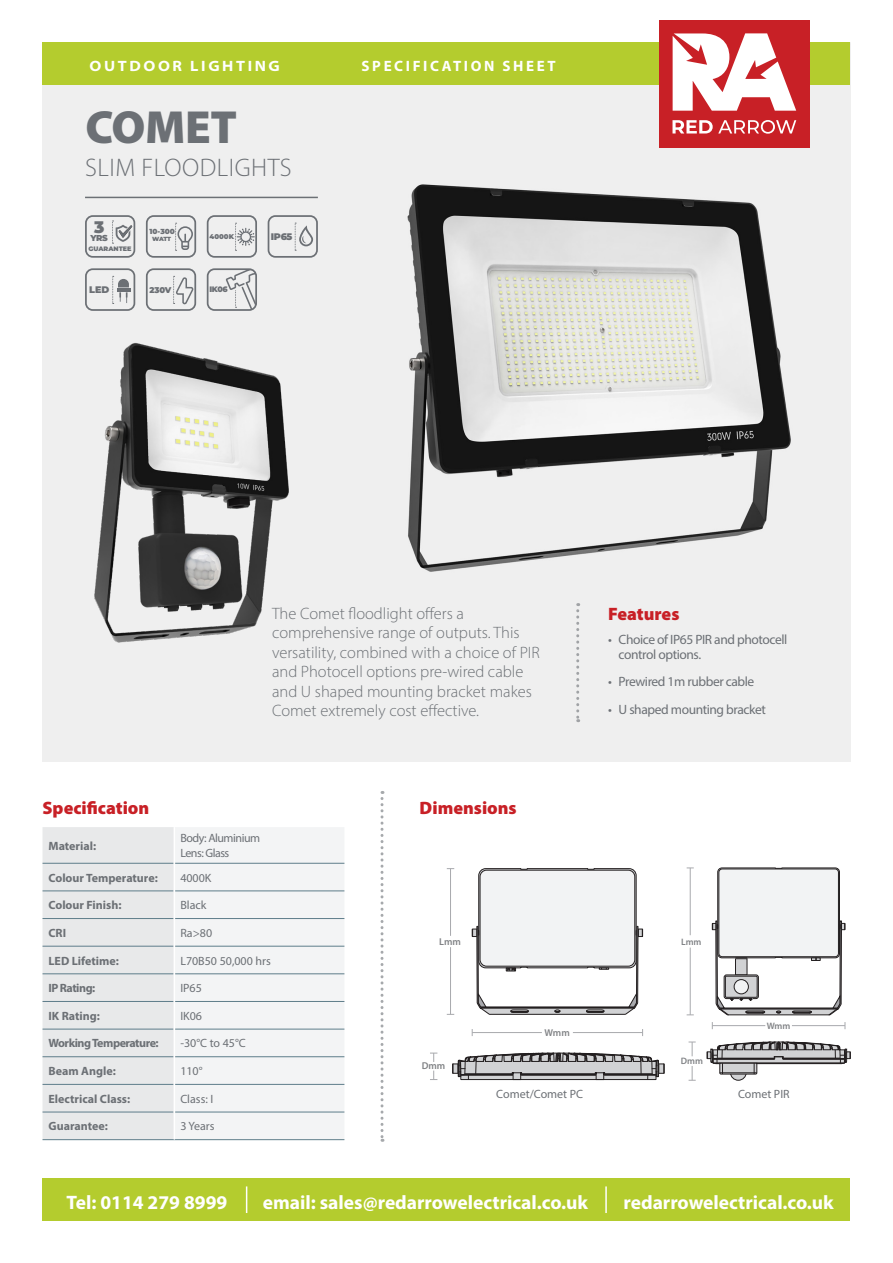
<style>
.page{position:relative;width:893px;height:1263px;background:#fff}
.page>*{position:absolute;margin:0;border:0;box-sizing:border-box;transform-origin:0 0}
.t1{font:900 46.65px "Myriad Pro";letter-spacing:-.01em;color:#6c7075}
.t2{font:300 25.5px "Myriad Pro";letter-spacing:.02em;color:#6c7075}
.t3{font:700 19.5px "Myriad Pro";color:#fff}
.Specifictaions{font:900 18px "Myriad Pro";color:#c82026}
.t4{font:900 16.8px "Montserrat";color:#6c7075}
.Description{font:300 16.5px/19.5px "Myriad Pro";color:#6c7075}
.t5{font:700 15px "Myriad Pro";letter-spacing:.175em;color:#fff}
.t6{font:700 semi-expanded 15px "Myriad Pro";letter-spacing:.175em;color:#fff}
.t7{font:13.5px/15px "Myriad Pro";letter-spacing:-.03em;color:#6c7075}
.Specifictaions-2{font:700 12px "Myriad Pro";color:#6c7075}
.Specifictaions-3{font:12px "Myriad Pro";color:#6c7075}
.Specifictaions-4{font:700 12px "Myriad Pro";letter-spacing:-.04em;color:#6c7075}
.Specifictaions-5{font:12px "Myriad Pro";letter-spacing:-.04em;color:#6c7075}
.t8{font:600 9.9px "Myriad Pro";color:#808285}
.t9{font:900 9.6px "Montserrat";letter-spacing:-.035em;color:#6c7075}
.t10{font:600 9.3px "Myriad Pro";color:#808285}
.t11{font:900 8.55px "Montserrat";color:#6c7075}
.t12{font:900 8.4px "Montserrat";color:#6c7075}
.t13{font:900 7.95px "Montserrat";color:#6c7075}
.t14{font:900 7.35px "Montserrat";color:#6c7075}
.t15{font:900 6.9px "Montserrat";color:#6c7075}
.t16{font:900 6.45px "Montserrat";letter-spacing:-.005em;color:#6c7075}
.t17{font:900 6px "Montserrat";color:#6c7075}
</style>
<div class="page">
<img style="left:43px;top:85px;width:807px;height:677px">
<div style="left:43px;top:43px;width:807px;height:42px;background:#b4cc2e"></div>
<div style="left:43px;top:1178px;width:807px;height:42px;background:#b4cc2e"></div>
<div style="left:659px;top:20px;width:151px;height:127px;background:#c82026"></div>
<svg style="left:672px;top:120px;width:124px;height:14px"></svg>
<svg style="left:673px;top:33px;width:123px;height:78px"></svg>
<svg style="left:246px;top:1186px;width:1px;height:27px"></svg>
<hr style="left:605px;top:1186px;width:2px;height:27px;background:#fff">
<svg style="left:380px;top:791px;width:3px;height:351px"></svg>
<hr style="left:85px;top:197px;width:233px;height:1px;background:#6c7075">
<div style="left:175px;top:827px;width:169px;height:312px;background:#f3f4f5"></div>
<hr style="left:175px;top:863px;width:169px;height:1px;background:#5e7d8a">
<hr style="left:175px;top:891px;width:169px;height:1px;background:#5e7d8a">
<hr style="left:175px;top:918px;width:169px;height:1px;background:#5e7d8a">
<hr style="left:175px;top:946px;width:169px;height:1px;background:#5e7d8a">
<hr style="left:175px;top:973px;width:169px;height:1px;background:#5e7d8a">
<hr style="left:175px;top:1001px;width:169px;height:1px;background:#5e7d8a">
<hr style="left:175px;top:1029px;width:169px;height:1px;background:#5e7d8a">
<hr style="left:175px;top:1056px;width:169px;height:1px;background:#5e7d8a">
<hr style="left:175px;top:1084px;width:169px;height:1px;background:#5e7d8a">
<hr style="left:175px;top:1112px;width:169px;height:1px;background:#5e7d8a">
<hr style="left:174px;top:1139px;width:170px;height:1px;background:#5e7d8a">
<svg style="left:43px;top:827px;width:132px;height:313px;background:#e3e5e6"></svg>
<div style="left:146px;top:215px;width:50px;height:43px;border:2px solid #6c7075;border-radius:7px"></div>
<svg style="left:175px;top:223px;width:18px;height:28px"></svg>
<div style="left:146px;top:268px;width:50px;height:43px;border:2px solid #6c7075;border-radius:7px"></div>
<svg style="left:173px;top:276px;width:21px;height:30px"></svg>
<div style="left:85px;top:215px;width:50px;height:43px;border:2px solid #6c7075;border-radius:7px"></div>
<svg style="left:112px;top:221px;width:20px;height:23px"></svg>
<div style="left:207px;top:215px;width:50px;height:43px;border:2px solid #6c7075;border-radius:7px"></div>
<svg style="left:235px;top:223px;width:20px;height:28px"></svg>
<div style="left:207px;top:268px;width:50px;height:43px;border:2px solid #6c7075;border-radius:7px"></div>
<svg style="left:226px;top:269px;width:30px;height:41px"></svg>
<div style="left:268px;top:215px;width:50px;height:43px;border:2px solid #6c7075;border-radius:7px"></div>
<svg style="left:295px;top:223px;width:18px;height:28px"></svg>
<div style="left:85px;top:268px;width:50px;height:43px;border:2px solid #6c7075;border-radius:7px"></div>
<hr style="left:117px;top:288px;width:14px;height:3px;background:#6c7075">
<svg style="left:112px;top:276px;width:17px;height:28px"></svg>
<img style="left:50px;top:322px;width:275px;height:341px">
<svg style="left:576px;top:603px;width:3px;height:119px"></svg>
<svg style="left:447px;top:868px;width:217px;height:212px"></svg>
<hr style="left:472px;top:1032px;width:70px;height:1px;background:#a8a9ad">
<svg style="left:430px;top:1053px;width:7px;height:9px"></svg>
<svg style="left:430px;top:1070px;width:7px;height:10px"></svg>
<svg style="left:730px;top:1064px;width:16px;height:16px"></svg>
<div style="left:730px;top:1064px;width:16px;height:16px;border:1px solid #231f20;border-radius:50%"></div>
<hr style="left:690px;top:868px;width:1px;height:67px;background:#a8a9ad">
<hr style="left:690px;top:947px;width:1px;height:68px;background:#a8a9ad">
<svg style="left:689px;top:1042px;width:7px;height:14px"></svg>
<svg style="left:689px;top:1066px;width:7px;height:15px"></svg>
<svg style="left:707px;top:868px;width:144px;height:209px"></svg>
<hr style="left:712px;top:1025px;width:53px;height:1px;background:#a8a9ad">
<p class="t6" style="left:89px;top:56px;width:192px">OUTDOOR LIGHTING</p>
<p class="t5" style="left:362px;top:56px;width:196px">SPECIFICATION SHEET</p>
<p class="t1" style="left:86px;top:97px;width:153px">COMET</p>
<p class="t2" style="left:85px;top:153px;width:208px">SLIM FLOODLIGHTS</p>
<p class="t4" style="left:94px;top:214px;width:12px">3</p>
<p class="t11" style="left:91px;top:232px;width:19px">YRS</p>
<p class="t16" style="left:89px;top:244px;width:44px">GUARANTEE</p>
<p class="t9" style="left:89px;top:282px;width:22px">LED</p>
<p class="t14" style="left:149px;top:226px;width:27px">10-300</p>
<p class="t17" style="left:152px;top:234px;width:20px">WATT</p>
<p class="t12" style="left:149px;top:284px;width:23px">230V</p>
<p class="t15" style="left:209px;top:231px;width:26px">4000K</p>
<p class="t13" style="left:209px;top:283px;width:20px">IK06</p>
<p class="t9" style="left:271px;top:229px;width:23px">IP65</p>
<p class="Specifictaions" style="left:43px;top:796px;width:108px">Specification</p>
<p class="Specifictaions-2" style="left:49px;top:838px;width:49px">Material:</p>
<p class="Description" style="left:272px;top:603px;width:269px">The Comet floodlight offers a comprehensive range of outputs. This versatility, combined with a choice of PIR and Photocell options pre-wired cable and U shaped mounting bracket makes Comet extremely cost effective.</p>
<p class="Specifictaions-5" style="left:180px;top:831px;width:81px">Body: Aluminium</p>
<p class="Specifictaions-5" style="left:180px;top:846px;width:51px">Lens: Glass</p>
<p class="Specifictaions" style="left:420px;top:796px;width:99px">Dimensions</p>
<p class="Specifictaions" style="left:608px;top:602px;width:73px">Features</p>
<p class="t7" style="left:619px;top:631px;width:170px;text-indent:-11px">• Choice of IP65 PIR and photocell control options.</p>
<p class="t7" style="left:608px;top:674px;width:148px">• Prewired 1m rubber cable</p>
<p class="t7" style="left:608px;top:702px;width:159px">• U shaped mounting bracket</p>
<p class="Specifictaions-2" style="left:49px;top:870px;width:111px">Colour Temperature:</p>
<p class="Specifictaions-3" style="left:180px;top:870px;width:33px">4000K</p>
<p class="Specifictaions-2" style="left:49px;top:897px;width:75px">Colour Finish:</p>
<p class="Specifictaions-3" style="left:180px;top:898px;width:28px">Black</p>
<p class="Specifictaions-2" style="left:49px;top:925px;width:19px">CRI</p>
<p class="Specifictaions-3" style="left:180px;top:925px;width:33px">Ra&gt;80</p>
<p class="Specifictaions-2" style="left:49px;top:953px;width:72px">LED Lifetime:</p>
<p class="Specifictaions-3" style="left:180px;top:953px;width:92px">L70B50 50,000 hrs</p>
<p class="Specifictaions-4" style="left:49px;top:980px;width:48px">IP Rating:</p>
<p class="Specifictaions-3" style="left:180px;top:981px;width:23px">IP65</p>
<p class="Specifictaions-2" style="left:49px;top:1008px;width:53px">IK Rating:</p>
<p class="Specifictaions-3" style="left:180px;top:1008px;width:23px">IK06</p>
<p class="Specifictaions-4" style="left:49px;top:1035px;width:112px">Working Temperature:</p>
<p class="Specifictaions-3" style="left:180px;top:1036px;width:67px">-30°C to 45°C</p>
<p class="Specifictaions-2" style="left:49px;top:1063px;width:69px">Beam Angle:</p>
<p class="Specifictaions-3" style="left:180px;top:1064px;width:24px">110°</p>
<p class="Specifictaions-2" style="left:49px;top:1091px;width:83px">Electrical Class:</p>
<p class="Specifictaions-3" style="left:180px;top:1091px;width:34px">Class: I</p>
<p class="Specifictaions-2" style="left:49px;top:1118px;width:61px">Guarantee:</p>
<p class="Specifictaions-3" style="left:180px;top:1119px;width:36px">3 Years</p>
<p class="t8" style="left:439px;top:935px;width:23px">Lmm</p>
<p class="t8" style="left:422px;top:1059px;width:25px">Dmm</p>
<p class="t8" style="left:544px;top:1026px;width:27px">Wmm</p>
<p class="t10" style="left:681px;top:936px;width:22px">Lmm</p>
<p class="t10" style="left:681px;top:1055px;width:24px">Dmm</p>
<p class="t10" style="left:767px;top:1020px;width:25px">Wmm</p>
<p class="Specifictaions-3" style="left:496px;top:1086px;width:88px">Comet/Comet PC</p>
<p class="Specifictaions-3" style="left:738px;top:1086px;width:53px">Comet PIR</p>
<p class="t3" style="left:67px;top:1189px;width:162px">Tel: 0114 279 8999</p>
<p class="t3" style="left:263px;top:1189px;width:327px">email: sales@redarrowelectrical.co.uk</p>
<p class="t3" style="left:623px;top:1189px;width:212px">redarrowelectrical.co.uk</p>
</div>
